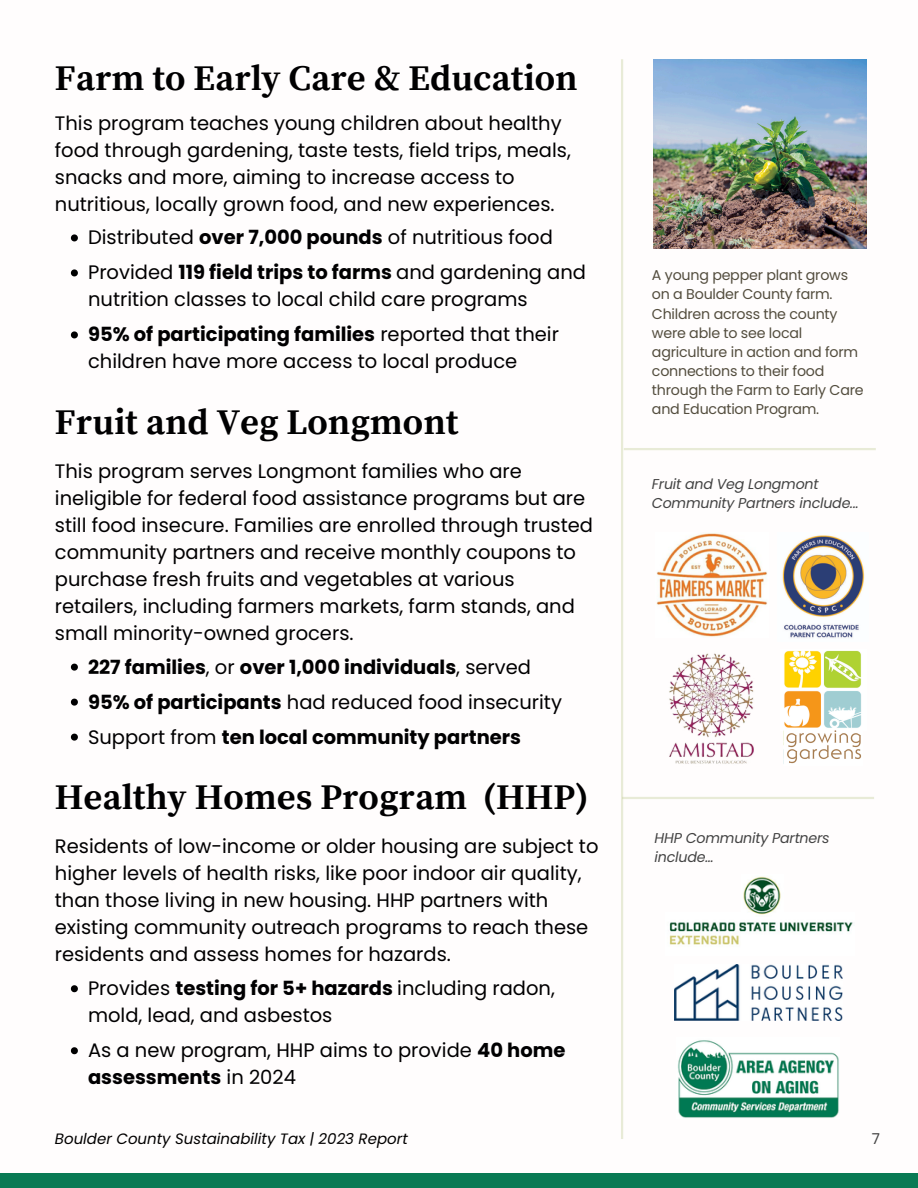
<style>
.page{position:relative;width:918px;height:1188px;background:#fff}
.page>*{position:absolute;margin:0;border:0;box-sizing:border-box;transform-origin:0 0}
.t1{font:700 36px "Source Serif Pro";color:#000001}
.t2{font:19.5px/27px "Poppins";color:#000001}
.t3{font:700 19.5px "Poppins";color:#000001}
.t4{font:italic 15px "Poppins";color:#000}
.t5{font:15px "Poppins";color:#434343}
.t6{font:14.25px/19.2px "Poppins";letter-spacing:-.015em;color:#534d3e}
.t7{font:italic 14.25px/19.2px "Poppins";letter-spacing:-.015em;color:#434343}
.s1{font-weight:700}
.s2{font-weight:400}
</style>
<div class="page">
<div style="left:0;top:1174px;width:918px;height:14px;background:#097a54"></div>
<hr style="left:621px;top:59px;width:2px;height:1080px;background:#bfcb91">
<hr style="left:624px;top:448px;width:252px;height:2px;background:#bfcb91">
<img style="left:654px;top:59px;width:212px;height:189px">
<hr style="left:622px;top:797px;width:252px;height:2px;background:#bfcb91">
<img style="left:656px;top:533px;width:112px;height:104px">
<img style="left:782px;top:535px;width:83px;height:103px">
<img style="left:669px;top:653px;width:85px;height:111px">
<img style="left:784px;top:650px;width:77px;height:78px">
<img style="left:786px;top:730px;width:76px;height:34px">
<img style="left:677px;top:1040px;width:162px;height:78px">
<img style="left:674px;top:965px;width:168px;height:56px">
<img style="left:669px;top:922px;width:184px;height:23px">
<img style="left:743px;top:876px;width:38px;height:39px">
<svg style="left:71px;top:234px;width:7px;height:7px"></svg>
<svg style="left:71px;top:269px;width:7px;height:7px"></svg>
<svg style="left:71px;top:331px;width:7px;height:7px"></svg>
<svg style="left:71px;top:664px;width:7px;height:7px"></svg>
<svg style="left:71px;top:699px;width:7px;height:7px"></svg>
<svg style="left:71px;top:734px;width:7px;height:7px"></svg>
<svg style="left:71px;top:985px;width:7px;height:7px"></svg>
<svg style="left:71px;top:1047px;width:7px;height:7px"></svg>
<h2 class="t1" style="left:55px;top:57px;width:524px">Farm to Early Care &amp; Education</h2>
<p class="t2" style="left:55px;top:109px;width:518px">This program teaches young children about healthy food through gardening, taste tests, field trips, meals, snacks and more, aiming to increase access to nutritious, locally grown food, and new experiences.</p>
<p class="t2" style="left:88px;top:224px;width:466px">Distributed <span class="s1">over 7,000 pounds</span> of nutritious food</p>
<p class="t2" style="left:88px;top:259px;width:500px">Provided <span class="s1">119 field trips to farms</span> and gardening and nutrition classes to local child care programs</p>
<p class="t2" style="left:88px;top:321px;width:473px"><span class="s1">95% of participating families</span> reported that their children have more access to local produce</p>
<p class="t1" style="left:55px;top:401px;width:405px">Fruit and Veg Longmont</p>
<p class="t2" style="left:55px;top:457px;width:540px">This program serves Longmont families who are ineligible for federal food assistance programs but are still food insecure. Families are enrolled through trusted community partners and receive monthly coupons to purchase fresh fruits and vegetables at various retailers, including farmers markets, farm stands, and small minority-owned grocers.</p>
<p class="t3" style="left:88px;top:653px;width:445px">227 families<span class="s2">, or</span> over 1,000 individuals<span class="s2">, served</span></p>
<p class="t2" style="left:88px;top:688px;width:476px"><span class="s1">95% of participants</span> had reduced food insecurity</p>
<p class="t3" style="left:88px;top:723px;width:435px"><span class="s2">Support from</span> ten local community partners</p>
<p class="t1" style="left:55px;top:776px;width:535px">Healthy Homes Program (HHP)</p>
<p class="t2" style="left:55px;top:833px;width:545px">Residents of low-income or older housing are subject to higher levels of health risks, like poor indoor air quality, than those living in new housing. HHP partners with existing community outreach programs to reach these residents and assess homes for hazards.</p>
<p class="t2" style="left:88px;top:975px;width:468px">Provides <span class="s1">testing for 5+ hazards</span> including radon, mold, lead, and asbestos</p>
<p class="t2" style="left:88px;top:1037px;width:479px">As a new program, HHP aims to provide <span class="s1">40 home assessments</span> in 2024</p>
<p class="t4" style="left:55px;top:1128px;width:354px">Boulder County Sustainability Tax | 2023 Report</p>
<p class="t6" style="left:652px;top:266px;width:213px">A young pepper plant grows on a Boulder County farm.<br>Children across the county were able to see local agriculture in action and form connections to their food through the Farm to Early Care and Education Program.</p>
<p class="t7" style="left:652px;top:474px;width:208px">Fruit and Veg Longmont<br>Community Partners include...</p>
<p class="t7" style="left:655px;top:828px;width:177px">HHP Community Partners include...</p>
<p class="t5" style="left:872px;top:1128px;width:10px">7</p>
</div>
